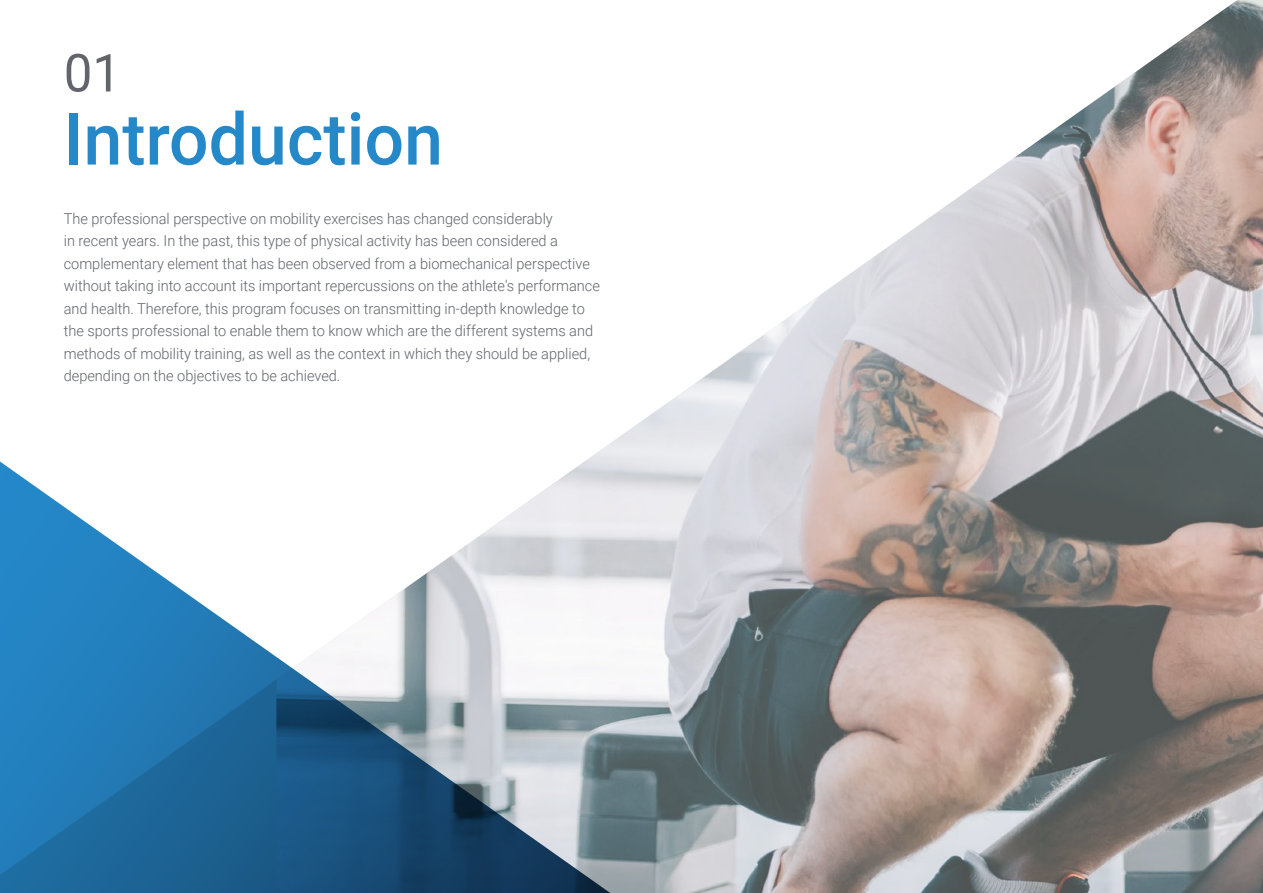
<style>
.page{position:relative;width:1263px;height:893px;background:#fff}
.page>*{position:absolute;margin:0;border:0;box-sizing:border-box;transform-origin:0 0}
.t1{font:500 72px "Roboto";color:#2488c9}
.t2{font:52.5px "Roboto";color:#61646a}
.t3{font:300 15px/22.5px "Roboto";color:#61646a}
</style>
<div class="page">
<img style="left:607px;top:0;width:656px;height:893px">
<svg style="left:0;top:446px;width:640px;height:447px"></svg>
<h2 class="t2" style="left:64px;top:36px;width:59px">01</h2>
<h1 class="t1" style="left:64px;top:89px;width:381px">Introduction</h1>
<p class="t3" style="left:64px;top:207px;width:538px">The professional perspective on mobility exercises has changed considerably<br>in recent years. In the past, this type of physical activity has been considered a complementary element that has been observed from a biomechanical perspective without taking into account its important repercussions on the athlete's performance and health. Therefore, this program focuses on transmitting in-depth knowledge to the sports professional to enable them to know which are the different systems and methods of mobility training, as well as the context in which they should be applied, depending on the objectives to be achieved.</p>
</div>
